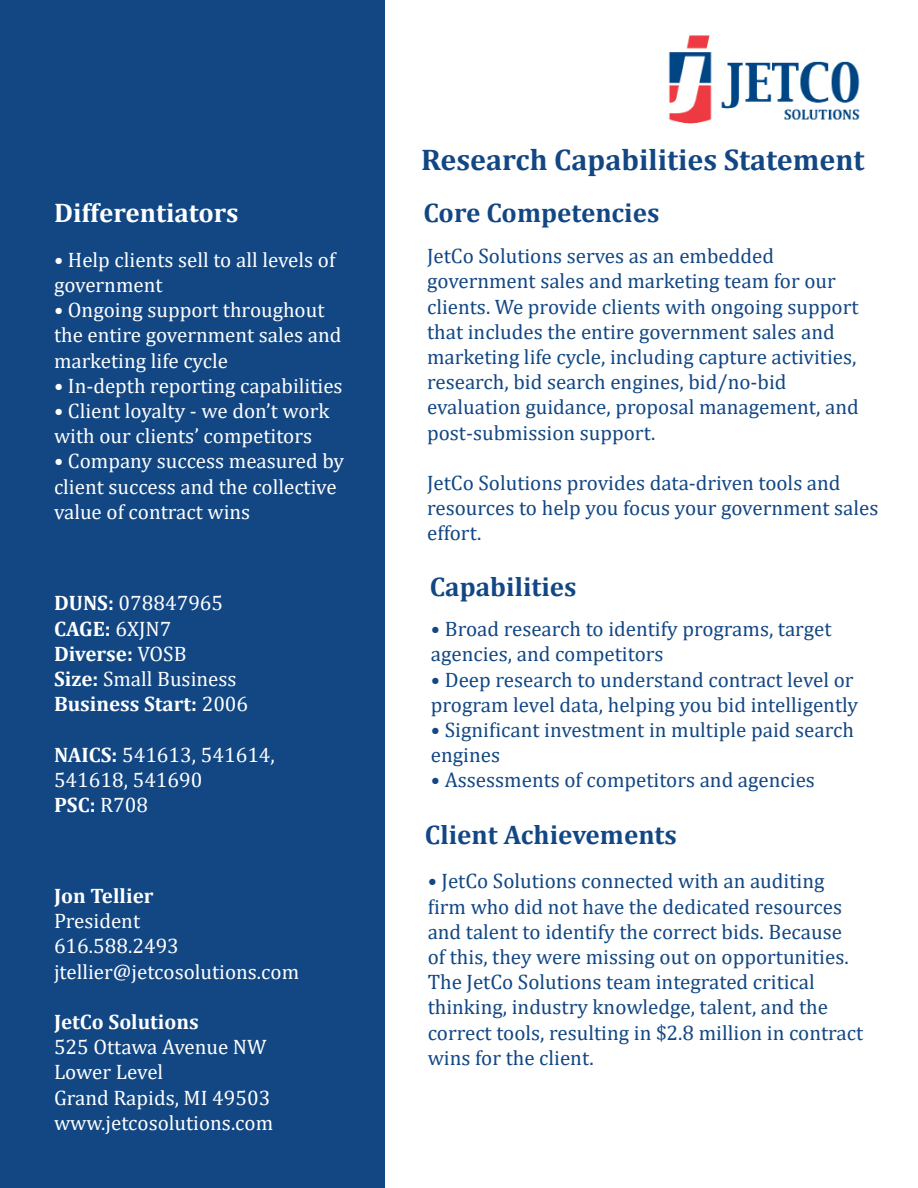
<style>
.page{position:relative;width:918px;height:1188px;background:#fff}
.page>*{position:absolute;margin:0;border:0;box-sizing:border-box;transform-origin:0 0}
.t1{font:700 30px "Cambria";color:#124784}
.t2{font:700 27px "Cambria";color:#124784}
.t3{font:700 27px "Cambria";color:#fff}
.t4{font:21px/25.2px "Cambria";color:#124784}
.t5{font:21px/25.2px "Cambria";color:#fff}
.t6{font:700 21px "Cambria";color:#fff}
.s1{font-weight:700}
.s2{font-weight:400}
</style>
<div class="page">
<div style="left:0;top:0;width:384px;height:1188px;background:#124784"></div>
<img style="left:668px;top:35px;width:192px;height:89px">
<p class="t3" style="left:54px;top:194px;width:186px">Differentiators</p>
<p class="t5" style="left:54px;top:247px;width:283px">• Help clients sell to all levels of government</p>
<p class="t5" style="left:54px;top:297px;width:289px">• Ongoing support throughout the entire government sales and marketing life cycle</p>
<p class="t5" style="left:54px;top:373px;width:290px">• In-depth reporting capabilities</p>
<p class="t5" style="left:54px;top:398px;width:277px">• Client loyalty - we don’t work with our clients’ competitors</p>
<p class="t5" style="left:54px;top:449px;width:292px">• Company success measured by client success and the collective value of contract wins</p>
<p class="t5" style="left:54px;top:590px;width:171px"><span class="s1">DUNS:</span> 078847965</p>
<p class="t6" style="left:54px;top:614px;width:119px">CAGE: <span class="s2">6XJN7</span></p>
<p class="t6" style="left:54px;top:639px;width:134px">Diverse: <span class="s2">VOSB</span></p>
<p class="t5" style="left:54px;top:666px;width:184px"><span class="s1">Size:</span> Small Business</p>
<p class="t6" style="left:54px;top:689px;width:196px">Business Start: <span class="s2">2006</span></p>
<p class="t5" style="left:54px;top:742px;width:222px"><span class="s1">NAICS:</span> 541613, 541614,<br>541618, 541690</p>
<p class="t6" style="left:54px;top:790px;width:96px">PSC: <span class="s2">R708</span></p>
<p class="t6" style="left:54px;top:881px;width:101px">Jon Tellier</p>
<p class="t5" style="left:54px;top:908px;width:88px">President</p>
<p class="t5" style="left:54px;top:934px;width:126px">616.588.2493</p>
<p class="t5" style="left:54px;top:959px;width:247px">jtellier@jetcosolutions.com</p>
<p class="t6" style="left:54px;top:1007px;width:146px">JetCo Solutions</p>
<p class="t5" style="left:54px;top:1034px;width:214px">525 Ottawa Avenue NW</p>
<p class="t5" style="left:54px;top:1060px;width:111px">Lower Level</p>
<p class="t5" style="left:54px;top:1085px;width:218px">Grand Rapids, MI 49503</p>
<p class="t5" style="left:54px;top:1110px;width:221px">www.jetcosolutions.com</p>
<p class="t1" style="left:421px;top:139px;width:445px">Research Capabilities Statement</p>
<p class="t2" style="left:423px;top:194px;width:238px">Core Competencies</p>
<p class="t4" style="left:427px;top:243px;width:433px">JetCo Solutions serves as an embedded government sales and marketing team for our clients. We provide clients with ongoing support that includes the entire government sales and marketing life cycle, including capture activities, research, bid search engines, bid/no-bid evaluation guidance, proposal management, and post-submission support.</p>
<p class="t4" style="left:427px;top:470px;width:453px">JetCo Solutions provides data-driven tools and resources to help you focus your government sales effort.</p>
<p class="t2" style="left:430px;top:567px;width:148px">Capabilities</p>
<p class="t4" style="left:431px;top:616px;width:402px">• Broad research to identify programs, target agencies, and competitors</p>
<p class="t4" style="left:431px;top:667px;width:429px">• Deep research to understand contract level or program level data, helping you bid intelligently</p>
<p class="t4" style="left:431px;top:717px;width:425px">• Significant investment in multiple paid search engines</p>
<p class="t4" style="left:431px;top:768px;width:386px">• Assessments of competitors and agencies</p>
<p class="t2" style="left:425px;top:816px;width:253px">Client Achievements</p>
<p class="t4" style="left:428px;top:869px;width:437px">• JetCo Solutions connected with an auditing firm who did not have the dedicated resources and talent to identify the correct bids. Because of this, they were missing out on opportunities.<br>The JetCo Solutions team integrated critical thinking, industry knowledge, talent, and the correct tools, resulting in $2.8 million in contract wins for the client.</p>
</div>
